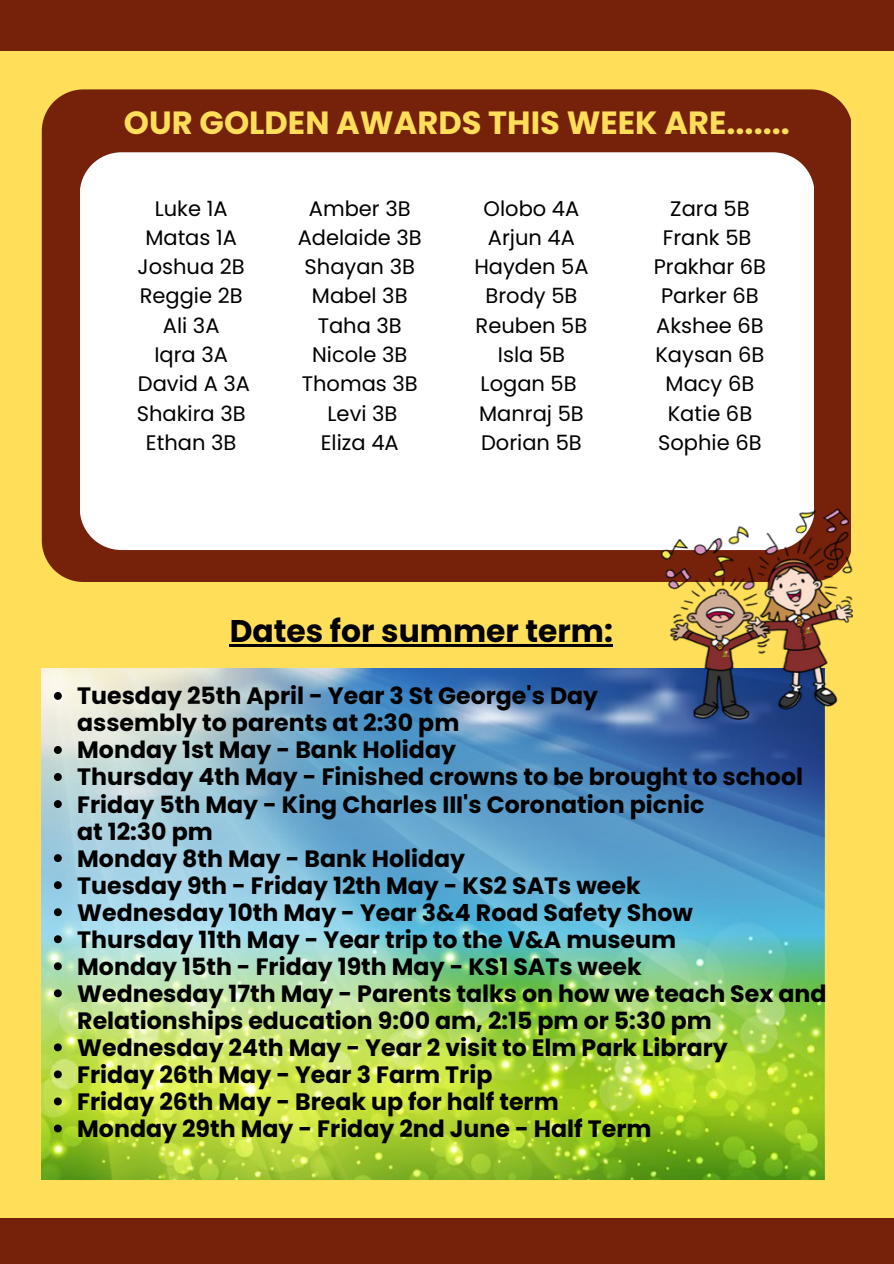
<style>
.page{position:relative;width:894px;height:1264px;background:#fff}
.page>*{position:absolute;margin:0;border:0;box-sizing:border-box;transform-origin:0 0}
.t1{font:700 32.1px "Poppins";color:#ffde59}
.t2{font:700 31.35px "Poppins";color:#000}
.t3{font:700 23.7px/27px "Poppins";color:#000}
.t4{font:21px/29.2px "Poppins";color:#000;text-align:center}
</style>
<div class="page">
<div style="left:0;top:0;width:893px;height:1263px;background:#ffde59"></div>
<div style="left:0;top:0;width:893px;height:51px;background:#76220b"></div>
<div style="left:0;top:1218px;width:893px;height:45px;background:#76220b"></div>
<div style="left:42px;top:89px;width:808px;height:493px;background:#76220b"></div>
<div style="left:80px;top:152px;width:733px;height:398px;background:#fff"></div>
<hr style="left:230px;top:644px;width:383px;height:3px;background:#000">
<img style="left:42px;top:668px;width:782px;height:511px">
<img style="left:661px;top:508px;width:190px;height:211px">
<svg style="left:54px;top:692px;width:8px;height:8px"></svg>
<svg style="left:54px;top:746px;width:8px;height:8px"></svg>
<svg style="left:54px;top:773px;width:8px;height:8px"></svg>
<svg style="left:54px;top:800px;width:8px;height:8px"></svg>
<svg style="left:54px;top:854px;width:8px;height:8px"></svg>
<svg style="left:54px;top:881px;width:8px;height:8px"></svg>
<svg style="left:54px;top:908px;width:8px;height:8px"></svg>
<svg style="left:54px;top:935px;width:8px;height:8px"></svg>
<svg style="left:54px;top:962px;width:8px;height:8px"></svg>
<svg style="left:54px;top:989px;width:8px;height:8px"></svg>
<svg style="left:54px;top:1043px;width:8px;height:8px"></svg>
<svg style="left:54px;top:1070px;width:8px;height:8px"></svg>
<svg style="left:54px;top:1097px;width:8px;height:8px"></svg>
<svg style="left:54px;top:1124px;width:8px;height:8px"></svg>
<h1 class="t1" style="left:124px;top:100px;width:667px">OUR GOLDEN AWARDS THIS WEEK ARE.......</h1>
<p class="t4" style="left:137px;top:194px;width:115px">Luke 1A<br>Matas 1A<br>Joshua 2B<br>Reggie 2B<br>Ali 3A<br>Iqra 3A<br>David A 3A<br>Shakira 3B<br>Ethan 3B</p>
<p class="t4" style="left:297px;top:194px;width:126px">Amber 3B<br>Adelaide 3B<br>Shayan 3B<br>Mabel 3B<br>Taha 3B<br>Nicole 3B<br>Thomas 3B<br>Levi 3B<br>Eliza 4A</p>
<p class="t4" style="left:653px;top:194px;width:114px">Zara 5B<br>Frank 5B<br>Prakhar 6B<br>Parker 6B<br>Akshee 6B<br>Kaysan 6B<br>Macy 6B<br>Katie 6B<br>Sophie 6B</p>
<p class="t4" style="left:474px;top:194px;width:116px">Olobo 4A<br>Arjun 4A<br>Hayden 5A<br>Brody 5B<br>Reuben 5B<br>Isla 5B<br>Logan 5B<br>Manraj 5B<br>Dorian 5B</p>
<h2 class="t2" style="left:230px;top:609px;width:384px">Dates for summer term:</h2>
<p class="t3" style="left:77px;top:682px;width:522px">Tuesday 25th April - Year 3 St George's Day</p>
<p class="t3" style="left:77px;top:736px;width:727px">Monday 1st May - Bank Holiday<br>Thursday 4th May - Finished crowns to be brought to school<br>Friday 5th May - King Charles III's Coronation picnic</p>
<p class="t3" style="left:77px;top:844px;width:750px">Monday 8th May - Bank Holiday<br>Tuesday 9th - Friday 12th May - KS2 SATs week<br>Wednesday 10th May - Year 3&amp;4 Road Safety Show<br>Thursday 11th May - Year trip to the V&amp;A museum<br>Monday 15th - Friday 19th May - KS1 SATs week<br>Wednesday 17th May - Parents talks on how we teach Sex and Relationships education 9:00 am, 2:15 pm or 5:30 pm Wednesday 24th May - Year 2 visit to Elm Park Library<br>Friday 26th May - Year 3 Farm Trip<br>Friday 26th May - Break up for half term<br>Monday 29th May - Friday 2nd June - Half Term</p>
<p class="t3" style="left:77px;top:709px;width:383px">assembly to parents at 2:30 pm</p>
<p class="t3" style="left:77px;top:817px;width:137px">at 12:30 pm</p>
</div>
